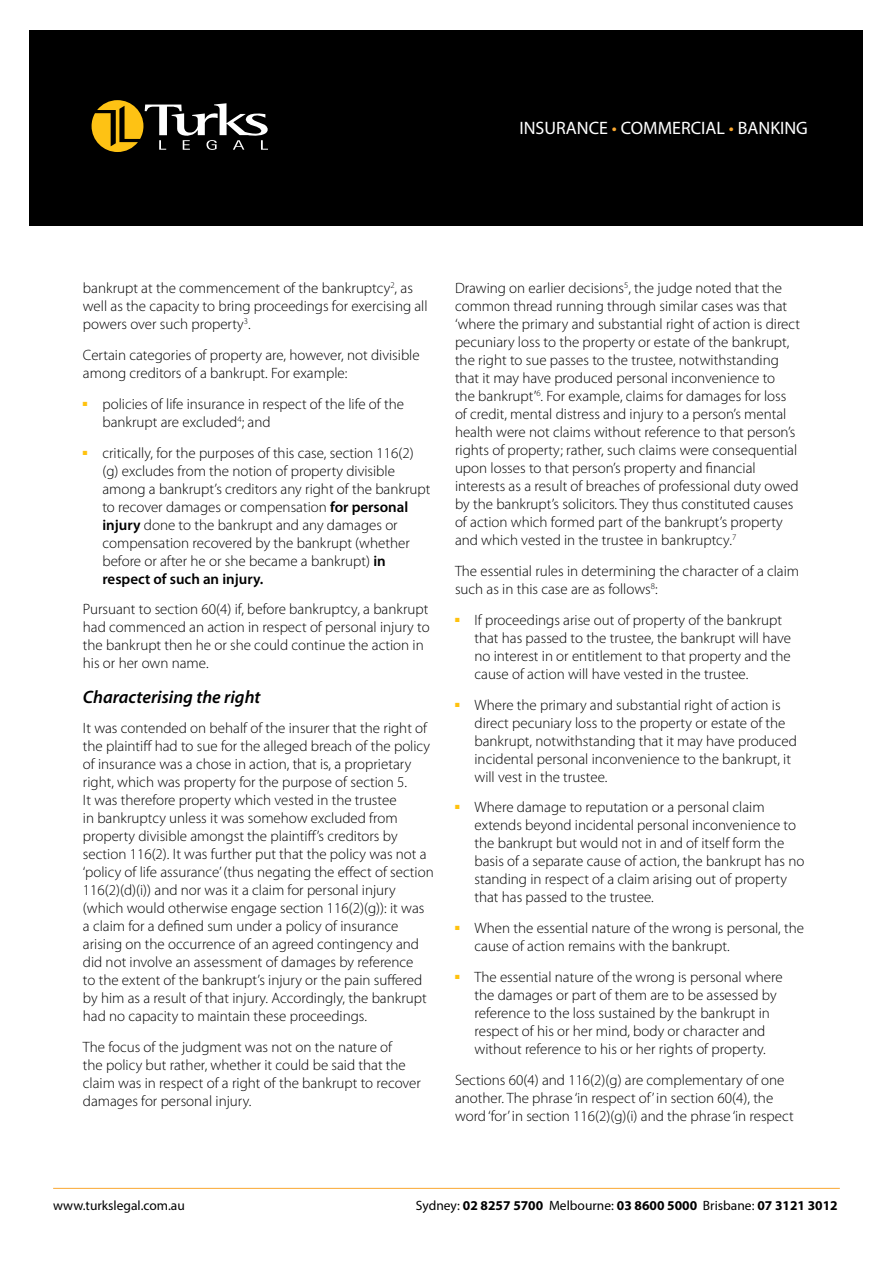
<style>
.page{position:relative;width:893px;height:1263px;background:#fff}
.page>*{position:absolute;margin:0;border:0;box-sizing:border-box;transform-origin:0 0}
.t1{font:18px "Myriad Pro";color:#fff}
.t2{font:italic 600 18px "Myriad Pro";color:#000}
.t3{font:300 15px/18px "Myriad Pro";color:#000}
.t4{font:700 13.5px "Myriad Pro";color:#000}
.t5{font:13.5px "Myriad Pro";color:#000}
.s1{color:#faa831}
.s2{font-weight:600}
.s3{font-weight:400}
</style>
<div class="page">
<hr style="left:53px;top:1188px;width:787px;height:1px;background:#faa831">
<div style="left:30px;top:30px;width:833px;height:195px;background:#000"></div>
<svg style="left:92px;top:100px;width:176px;height:52px"></svg>
<p class="t1" style="left:519px;top:116px;width:290px">INSURANCE <span class="s1">•</span> COMMERCIAL <span class="s1">•</span> BANKING</p>
<p class="t3" style="left:83px;top:279px;width:346px">bankrupt at the commencement of the bankruptcy<sup>2</sup>, as well as the capacity to bring proceedings for exercising all powers over such property<sup>3</sup>.</p>
<p class="t3" style="left:83px;top:346px;width:338px">Certain categories of property are, however, not divisible among creditors of a bankrupt. For example:</p>
<p class="t3" style="left:102px;top:395px;width:303px;text-indent:-20px"><sup>■</sup> policies of life insurance in respect of the life of the bankrupt are excluded<sup>4</sup>; and</p>
<p class="t3" style="left:102px;top:444px;width:330px;text-indent:-20px"><sup>■</sup> critically, for the purposes of this case, section 116(2) (g) excludes from the notion of property divisible among a bankrupt’s creditors any right of the bankrupt to recover damages or compensation <span class="s2">for personal injury</span> done to the bankrupt and any damages or compensation recovered by the bankrupt (whether before or after he or she became a bankrupt) <span class="s2">in respect of such an injury.</span></p>
<p class="t3" style="left:83px;top:600px;width:348px">Pursuant to section 60(4) if, before bankruptcy, a bankrupt had commenced an action in respect of personal injury to the bankrupt then he or she could continue the action in his or her own name.</p>
<p class="t2" style="left:83px;top:685px;width:179px">Characterising the right</p>
<p class="t3" style="left:83px;top:720px;width:352px">It was contended on behalf of the insurer that the right of the plaintiff had to sue for the alleged breach of the policy of insurance was a chose in action, that is, a proprietary right, which was property for the purpose of section 5.<br>It was therefore property which vested in the trustee<br>in bankruptcy unless it was somehow excluded from property divisible amongst the plaintiff’s creditors by section 116(2). It was further put that the policy was not a ‘policy of life assurance’ (thus negating the effect of section 116(2)(d)(i)) and nor was it a claim for personal injury (which would otherwise engage section 116(2)(g)): it was a claim for a defined sum under a policy of insurance arising on the occurrence of an agreed contingency and did not involve an assessment of damages by reference<br>to the extent of the bankrupt’s injury or the pain suffered by him as a result of that injury. Accordingly, the bankrupt had no capacity to maintain these proceedings.</p>
<p class="t3" style="left:83px;top:1038px;width:340px">The focus of the judgment was not on the nature of<br>the policy but rather, whether it could be said that the claim was in respect of a right of the bankrupt to recover damages for personal injury.</p>
<p class="t3" style="left:455px;top:279px;width:347px">Drawing on earlier decisions<sup>5</sup>, the judge noted that the common thread running through similar cases was that ‘where the primary and substantial right of action is direct pecuniary loss to the property or estate of the bankrupt, the right to sue passes to the trustee, notwithstanding that it may have produced personal inconvenience to<br>the bankrupt’<sup>6</sup>. For example, claims for damages for loss of credit, mental distress and injury to a person’s mental health were not claims without reference to that person’s rights of property; rather, such claims were consequential upon losses to that person’s property and financial interests as a result of breaches of professional duty owed by the bankrupt’s solicitors. They thus constituted causes of action which formed part of the bankrupt’s property and which vested in the trustee in bankruptcy.<sup>7</sup></p>
<p class="t3" style="left:455px;top:562px;width:346px">The essential rules in determining the character of a claim such as in this case are as follows<sup>8</sup>:</p>
<p class="t3" style="left:474px;top:611px;width:318px;text-indent:-20px"><sup>■</sup> If proceedings arise out of property of the bankrupt that has passed to the trustee, the bankrupt will have no interest in or entitlement to that property and the cause of action will have vested in the trustee.</p>
<p class="t3" style="left:474px;top:696px;width:324px;text-indent:-20px"><sup>■</sup> Where the primary and substantial right of action is direct pecuniary loss to the property or estate of the bankrupt, notwithstanding that it may have produced incidental personal inconvenience to the bankrupt, it will vest in the trustee.</p>
<p class="t3" style="left:474px;top:798px;width:331px;text-indent:-20px"><sup>■</sup> Where damage to reputation or a personal claim extends beyond incidental personal inconvenience to the bankrupt but would not in and of itself form the basis of a separate cause of action, the bankrupt has no standing in respect of a claim arising out of property that has passed to the trustee.</p>
<p class="t3" style="left:474px;top:919px;width:331px;text-indent:-20px"><sup>■</sup> When the essential nature of the wrong is personal, the cause of action remains with the bankrupt.</p>
<p class="t3" style="left:474px;top:968px;width:310px;text-indent:-20px"><sup>■</sup> The essential nature of the wrong is personal where the damages or part of them are to be assessed by reference to the loss sustained by the bankrupt in respect of his or her mind, body or character and without reference to his or her rights of property.</p>
<p class="t3" style="left:455px;top:1071px;width:340px">Sections 60(4) and 116(2)(g) are complementary of one another. The phrase ‘in respect of’ in section 60(4), the word ‘for’ in section 116(2)(g)(i) and the phrase ‘in respect</p>
<p class="t5" style="left:53px;top:1197px;width:133px">www.turkslegal.com.au</p>
<p class="t4" style="left:416px;top:1196px;width:423px"><span class="s3">Sydney:</span> 02 8257 5700 <span class="s3">Melbourne:</span> 03 8600 5000 <span class="s3">Brisbane:</span> 07 3121 3012</p>
</div>
